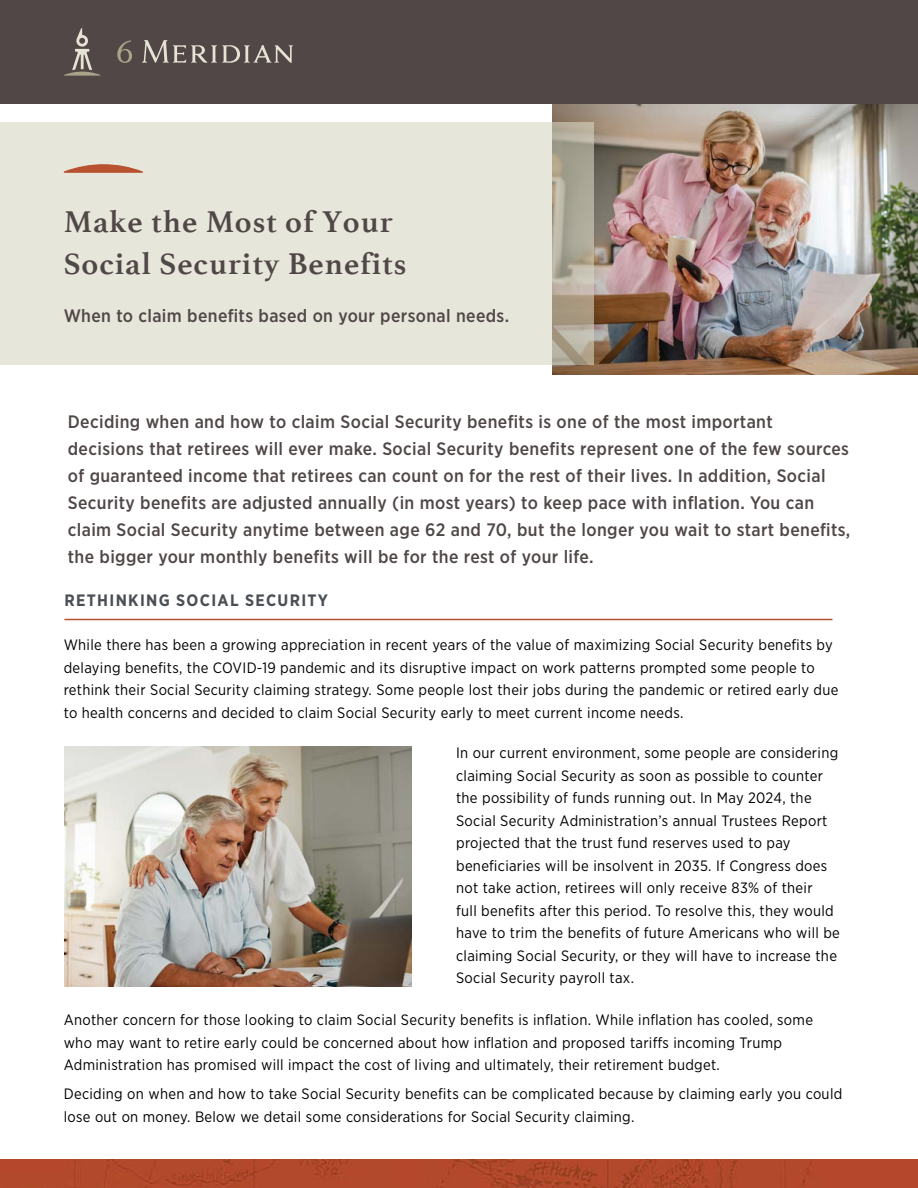
<style>
.page{position:relative;width:918px;height:1188px;background:#fff}
.page>*{position:absolute;margin:0;border:0;box-sizing:border-box;transform-origin:0 0}
.t1{font:700 31.5px/42px "Athelas";letter-spacing:.03em;color:#504747}
.t2{font:500 18px/27px "Gotham Narrow";letter-spacing:.02em;color:#504747}
.t3{font:700 16.5px "Gotham Narrow";letter-spacing:.08em;color:#4a4f55}
.t4{font:15px/22.5px "Gotham Narrow";letter-spacing:.02em;color:#000}
</style>
<div class="page">
<img style="left:553px;top:104px;width:365px;height:270px">
<img style="left:0;top:1160px;width:918px;height:28px">
<div style="left:0;top:0;width:918px;height:104px;background:#514747"></div>
<svg style="left:64px;top:28px;width:37px;height:48px"></svg>
<svg style="left:117px;top:40px;width:15px;height:23px"></svg>
<svg style="left:142px;top:40px;width:151px;height:23px"></svg>
<div style="left:0;top:123px;width:594px;height:242px;background:#e7e6da"></div>
<svg style="left:63px;top:164px;width:80px;height:9px"></svg>
<hr style="left:64px;top:619px;width:768px;height:1px;background:#b75130">
<img style="left:64px;top:746px;width:347px;height:240px">
<h1 class="t1" style="left:64px;top:200px;width:344px">Make the Most of Your<br>Social Security Benefits</h1>
<p class="t2" style="left:64px;top:302px;width:447px">When to claim benefits based on your personal needs.</p>
<p class="t2" style="left:68px;top:408px;width:784px">Deciding when and how to claim Social Security benefits is one of the most important decisions that retirees will ever make. Social Security benefits represent one of the few sources of guaranteed income that retirees can count on for the rest of their lives. In addition, Social Security benefits are adjusted annually (in most years) to keep pace with inflation. You can claim Social Security anytime between age 62 and 70, but the longer you wait to start benefits, the bigger your monthly benefits will be for the rest of your life.</p>
<p class="t3" style="left:64px;top:589px;width:265px">RETHINKING SOCIAL SECURITY</p>
<p class="t4" style="left:64px;top:633px;width:776px">While there has been a growing appreciation in recent years of the value of maximizing Social Security benefits by delaying benefits, the COVID-19 pandemic and its disruptive impact on work patterns prompted some people to rethink their Social Security claiming strategy. Some people lost their jobs during the pandemic or retired early due to health concerns and decided to claim Social Security early to meet current income needs.</p>
<p class="t4" style="left:456px;top:741px;width:385px">In our current environment, some people are considering claiming Social Security as soon as possible to counter the possibility of funds running out. In May 2024, the Social Security Administration’s annual Trustees Report projected that the trust fund reserves used to pay beneficiaries will be insolvent in 2035. If Congress does not take action, retirees will only receive 83% of their<br>full benefits after this period. To resolve this, they would have to trim the benefits of future Americans who will be claiming Social Security, or they will have to increase the Social Security payroll tax.</p>
<p class="t4" style="left:64px;top:1008px;width:751px">Another concern for those looking to claim Social Security benefits is inflation. While inflation has cooled, some who may want to retire early could be concerned about how inflation and proposed tariffs incoming Trump<br>Administration has promised will impact the cost of living and ultimately, their retirement budget.</p>
<p class="t4" style="left:64px;top:1082px;width:780px">Deciding on when and how to take Social Security benefits can be complicated because by claiming early you could lose out on money. Below we detail some considerations for Social Security claiming.</p>
</div>
